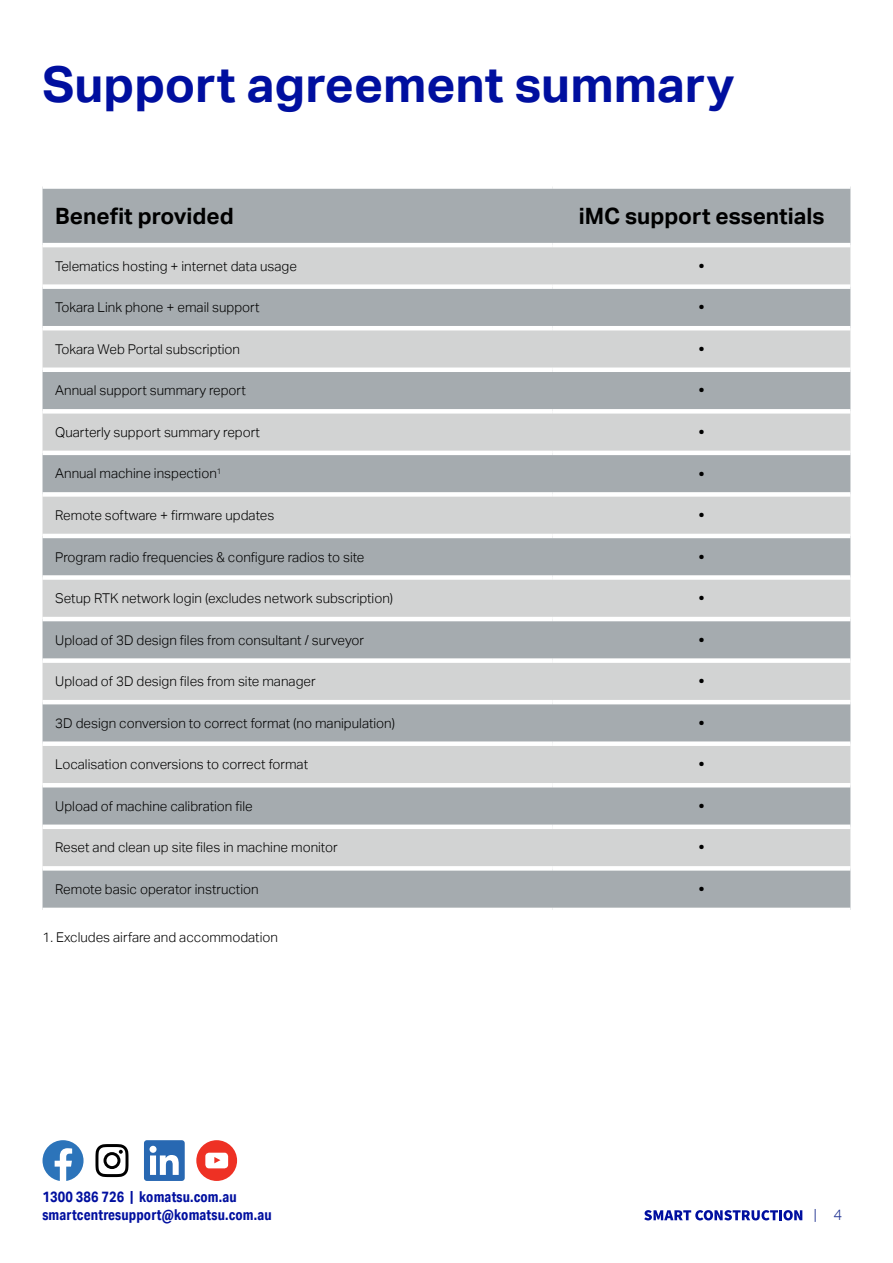
<style>
.page{position:relative;width:893px;height:1263px;background:#fff}
.page>*{position:absolute;margin:0;border:0;box-sizing:border-box;transform-origin:0 0}
.t1{font:700 49.5px "Aktiv Grotesk";color:#000f9f}
.t2{font:700 22.5px "Aktiv Grotesk";color:#000}
.t3{font:300 16.5px "Aktiv Grotesk";color:#000}
.t4{font:700 15px/18px "Aktiv Grotesk Cd";letter-spacing:.01em;color:#000f9f}
.t5{font:300 15px "Aktiv Grotesk";color:#273995}
.t6{font:300 13.5px "Aktiv Grotesk";color:#000}
</style>
<div class="page">
<div style="left:43px;top:189px;width:807px;height:719px;background:#a5abaf"></div>
<svg style="left:43px;top:247px;width:807px;height:619px;background:#bdc0c2"></svg>
<hr style="left:43px;top:243px;width:510px;height:4px;background:#fff">
<hr style="left:553px;top:243px;width:297px;height:4px;background:#fff">
<div style="left:43px;top:284px;width:510px;height:5px;background:#fff"></div>
<div style="left:553px;top:284px;width:297px;height:5px;background:#fff"></div>
<hr style="left:43px;top:326px;width:510px;height:4px;background:#fff">
<hr style="left:553px;top:326px;width:297px;height:4px;background:#fff">
<div style="left:43px;top:367px;width:510px;height:5px;background:#fff"></div>
<div style="left:553px;top:367px;width:297px;height:5px;background:#fff"></div>
<div style="left:43px;top:409px;width:510px;height:5px;background:#fff"></div>
<div style="left:553px;top:409px;width:297px;height:5px;background:#fff"></div>
<hr style="left:43px;top:451px;width:510px;height:4px;background:#fff">
<hr style="left:553px;top:451px;width:297px;height:4px;background:#fff">
<div style="left:43px;top:492px;width:510px;height:5px;background:#fff"></div>
<div style="left:553px;top:492px;width:297px;height:5px;background:#fff"></div>
<hr style="left:43px;top:534px;width:510px;height:4px;background:#fff">
<hr style="left:553px;top:534px;width:297px;height:4px;background:#fff">
<div style="left:43px;top:575px;width:510px;height:5px;background:#fff"></div>
<div style="left:553px;top:575px;width:297px;height:5px;background:#fff"></div>
<hr style="left:43px;top:617px;width:510px;height:4px;background:#fff">
<hr style="left:553px;top:617px;width:297px;height:4px;background:#fff">
<div style="left:43px;top:658px;width:510px;height:5px;background:#fff"></div>
<div style="left:553px;top:658px;width:297px;height:5px;background:#fff"></div>
<hr style="left:43px;top:700px;width:510px;height:4px;background:#fff">
<hr style="left:553px;top:700px;width:297px;height:4px;background:#fff">
<div style="left:43px;top:741px;width:510px;height:5px;background:#fff"></div>
<div style="left:553px;top:741px;width:297px;height:5px;background:#fff"></div>
<hr style="left:43px;top:783px;width:510px;height:4px;background:#fff">
<hr style="left:553px;top:783px;width:297px;height:4px;background:#fff">
<div style="left:43px;top:824px;width:510px;height:5px;background:#fff"></div>
<div style="left:553px;top:824px;width:297px;height:5px;background:#fff"></div>
<div style="left:43px;top:866px;width:510px;height:5px;background:#fff"></div>
<div style="left:553px;top:866px;width:297px;height:5px;background:#fff"></div>
<svg style="left:644px;top:1210px;width:158px;height:10px"></svg>
<svg style="left:43px;top:1140px;width:41px;height:41px"></svg>
<svg style="left:95px;top:1144px;width:33px;height:33px"></svg>
<svg style="left:144px;top:1140px;width:41px;height:41px"></svg>
<svg style="left:196px;top:1140px;width:41px;height:41px"></svg>
<p class="t1" style="left:43px;top:56px;width:694px">Support agreement summary</p>
<p class="t2" style="left:55px;top:203px;width:180px">Benefit provided</p>
<p class="t2" style="left:579px;top:203px;width:247px">iMC support essentials</p>
<p class="t6" style="left:55px;top:258px;width:243px">Telematics hosting + internet data usage</p>
<p class="t3" style="left:699px;top:256px;width:7px">•</p>
<p class="t6" style="left:55px;top:300px;width:206px">Tokara Link phone + email support</p>
<p class="t3" style="left:699px;top:298px;width:7px">•</p>
<p class="t6" style="left:55px;top:341px;width:186px">Tokara Web Portal subscription</p>
<p class="t3" style="left:699px;top:339px;width:7px">•</p>
<p class="t6" style="left:55px;top:383px;width:192px">Annual support summary report</p>
<p class="t3" style="left:699px;top:381px;width:7px">•</p>
<p class="t6" style="left:55px;top:424px;width:206px">Quarterly support summary report</p>
<p class="t3" style="left:699px;top:423px;width:7px">•</p>
<p class="t6" style="left:55px;top:466px;width:168px">Annual machine inspection<sup>1</sup></p>
<p class="t3" style="left:699px;top:464px;width:7px">•</p>
<p class="t6" style="left:55px;top:507px;width:221px">Remote software + firmware updates</p>
<p class="t3" style="left:699px;top:506px;width:7px">•</p>
<p class="t6" style="left:55px;top:549px;width:311px">Program radio frequencies &amp; configure radios to site</p>
<p class="t3" style="left:699px;top:547px;width:7px">•</p>
<p class="t6" style="left:55px;top:590px;width:339px">Setup RTK network login (excludes network subscription)</p>
<p class="t3" style="left:699px;top:589px;width:7px">•</p>
<p class="t6" style="left:55px;top:632px;width:310px">Upload of 3D design files from consultant / surveyor</p>
<p class="t3" style="left:699px;top:630px;width:7px">•</p>
<p class="t6" style="left:55px;top:674px;width:262px">Upload of 3D design files from site manager</p>
<p class="t3" style="left:699px;top:672px;width:7px">•</p>
<p class="t6" style="left:55px;top:715px;width:341px">3D design conversion to correct format (no manipulation)</p>
<p class="t3" style="left:699px;top:713px;width:7px">•</p>
<p class="t6" style="left:55px;top:757px;width:254px">Localisation conversions to correct format</p>
<p class="t3" style="left:699px;top:755px;width:7px">•</p>
<p class="t6" style="left:55px;top:798px;width:199px">Upload of machine calibration file</p>
<p class="t3" style="left:699px;top:796px;width:7px">•</p>
<p class="t6" style="left:55px;top:840px;width:284px">Reset and clean up site files in machine monitor</p>
<p class="t3" style="left:699px;top:838px;width:7px">•</p>
<p class="t6" style="left:55px;top:881px;width:205px">Remote basic operator instruction</p>
<p class="t3" style="left:699px;top:880px;width:7px">•</p>
<p class="t6" style="left:43px;top:930px;width:237px">1. Excludes airfare and accommodation</p>
<p class="t4" style="left:43px;top:1187px;width:231px">1300 386 726 | komatsu.com.au smartcentresupport@komatsu.com.au</p>
<p class="t5" style="left:814px;top:1206px;width:5px">|</p>
<p class="t5" style="left:833px;top:1206px;width:10px">4</p>
</div>
